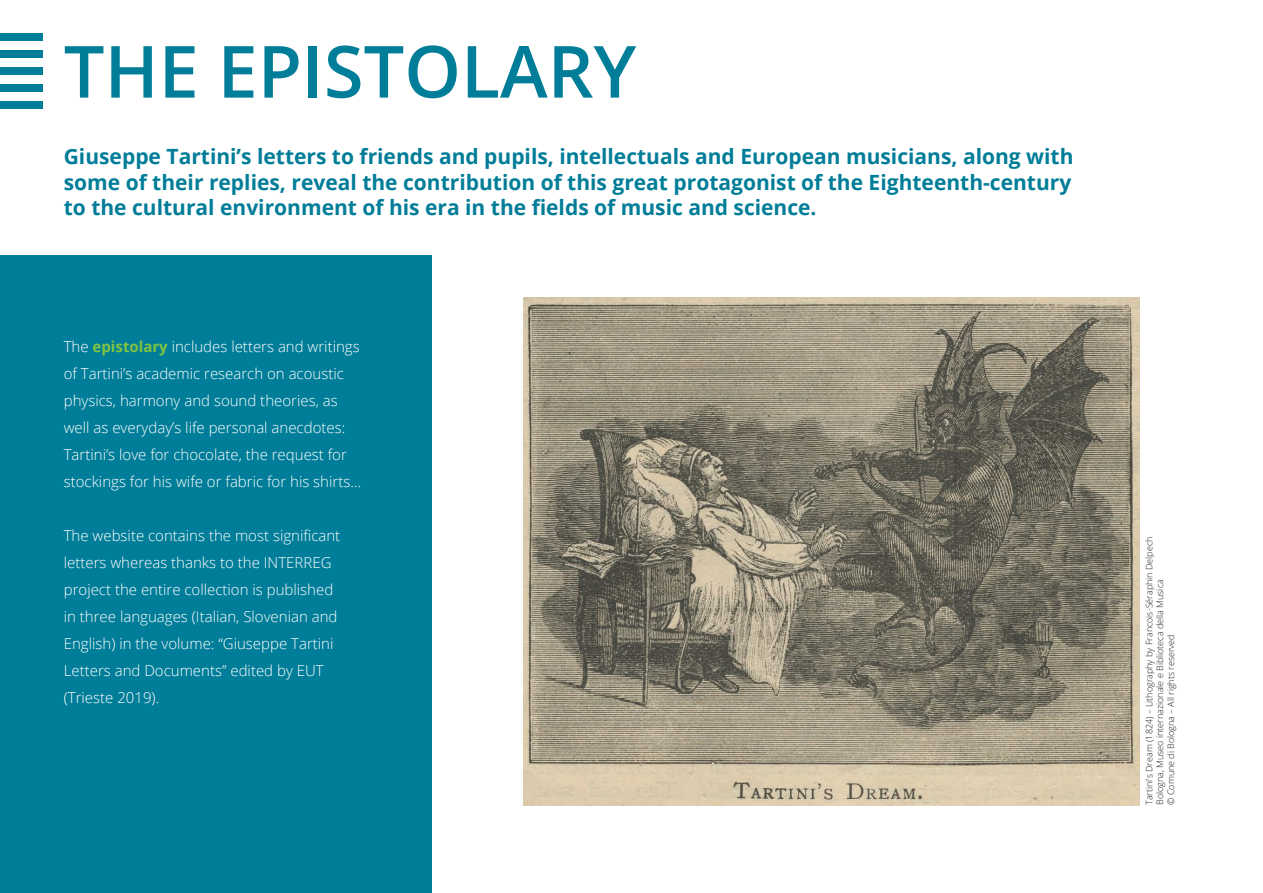
<style>
.page{position:relative;width:1263px;height:893px;background:#fff}
.page>*{position:absolute;margin:0;border:0;box-sizing:border-box;transform-origin:0 0}
.t1{font:600 72px "Open Sans";color:#007d98}
.t2{font:700 21px/25.2px "Open Sans";color:#007d98;text-align:justify}
.t3{font:300 15px/27px "Open Sans";color:#fff}
.t4{font:300 9px/10.8px "Open Sans";color:#231f20}
.s1{font-weight:700;color:#80c342}
</style>
<div class="page">
<img style="left:523px;top:298px;width:616px;height:507px">
<div style="left:0;top:255px;width:432px;height:638px;background:#007d98"></div>
<div style="left:0;top:50px;width:43px;height:8px;background:#007d98"></div>
<div style="left:0;top:68px;width:43px;height:7px;background:#007d98"></div>
<div style="left:0;top:85px;width:43px;height:7px;background:#007d98"></div>
<div style="left:0;top:33px;width:43px;height:8px;background:#007d98"></div>
<div style="left:0;top:102px;width:43px;height:7px;background:#007d98"></div>
<h1 class="t1" style="left:64px;top:22px;width:574px">THE EPISTOLARY</h1>
<p class="t2" style="left:64px;top:144px;width:1011px">Giuseppe Tartini’s letters to friends and pupils, intellectuals and European musicians, along with some of their replies, reveal the contribution of this great protagonist of the Eighteenth-century to the cultural environment of his era in the fields of music and science.</p>
<p class="t3" style="left:64px;top:332px;width:299px">The <span class="s1">epistolary</span> includes letters and writings of Tartini’s academic research on acoustic physics, harmony and sound theories, as well as everyday’s life personal anecdotes:<br>Tartini’s love for chocolate, the request for stockings for his wife or fabric for his shirts…</p>
<p class="t3" style="left:64px;top:521px;width:278px">The website contains the most significant letters whereas thanks to the INTERREG project the entire collection is published in three languages (Italian, Slovenian and English) in the volume: “Giuseppe Tartini Letters and Documents” edited by EUT (Trieste 2019).</p>
<p class="t4" style="left:1143px;top:805px;width:270px;rotate:-90deg">Tartini’s Dream (1824) – Lithography by Francois-Séraphin Delpech<br>Bologna, Museo internazionale e Biblioteca della Musica<br>© Comune di Bologna – All rights reserved</p>
</div>
